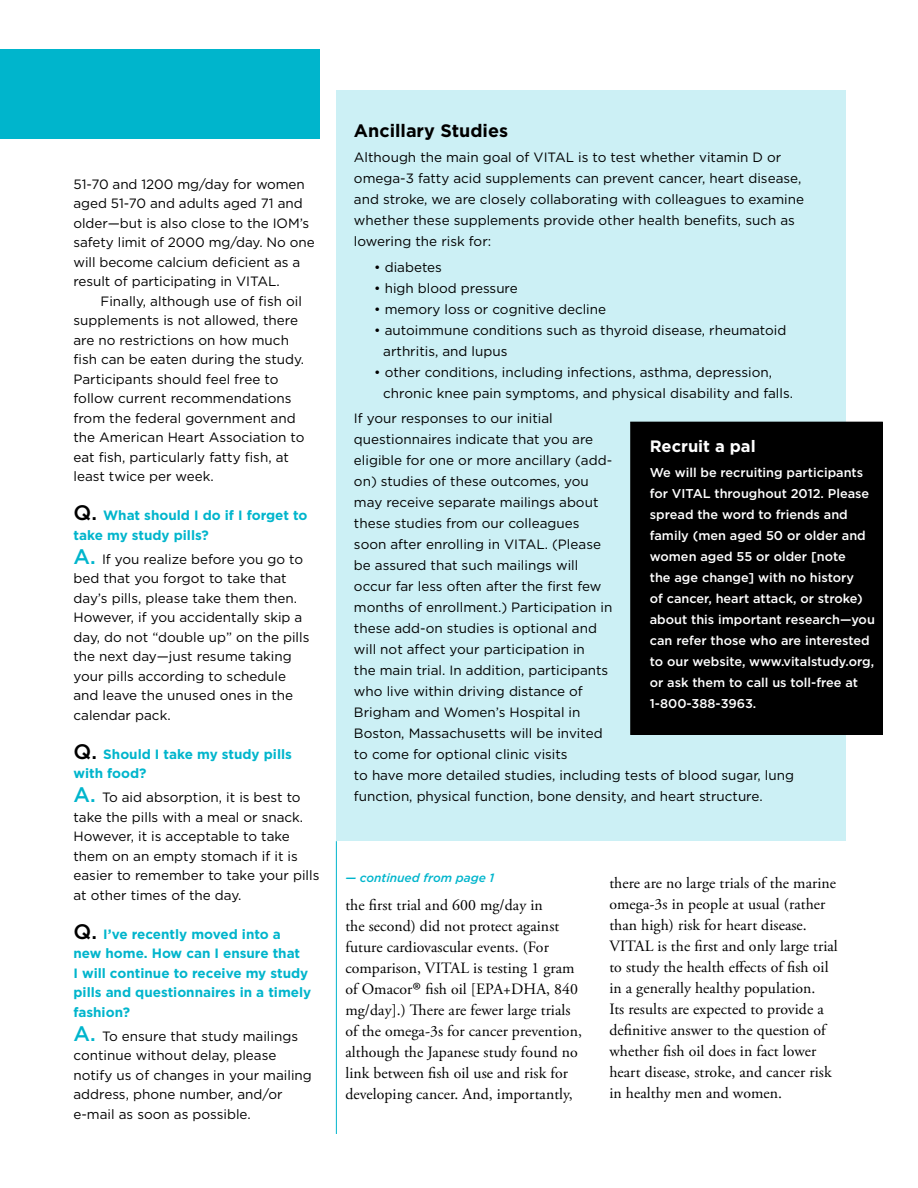
<style>
.page{position:relative;width:918px;height:1188px;background:#fff}
.page>*{position:absolute;margin:0;border:0;box-sizing:border-box;transform-origin:0 0}
.t1{font:700 18px "Gotham";color:#000}
.t2{font:700 16.5px "Gotham";color:#fff}
.t3{font:15.75px/21px "Adobe Garamond Pro";letter-spacing:.005em;color:#000}
.t4{font:13.5px/19.5px "Gotham";color:#000}
.t5{font:700 13.5px/19.5px "Gotham";color:#00b5cc}
.t6{font:500 12.75px/21px "Gotham";color:#fff}
.t7{font:italic 500 12px "Gotham";color:#00b5cc}
.s1{font-weight:500;font-size:21px;color:#000}
.s2{font-weight:500;font-size:21px;color:#00b5cc}
.s3{font-size:27px}
</style>
<div class="page">
<hr style="left:336px;top:841px;width:1px;height:293px;background:#00b5cc">
<div style="left:336px;top:90px;width:510px;height:751px;background:#ccf0f5"></div>
<div style="left:631px;top:422px;width:251px;height:312px;background:#000"></div>
<div style="left:630px;top:422px;width:253px;height:313px;border:1px solid #000"></div>
<div style="left:0;top:49px;width:320px;height:90px;background:#00b5cc"></div>
<p class="t4" style="left:74px;top:174px;width:243px">51-70 and 1200 mg/day for women aged 51-70 and adults aged 71 and older—but is also close to the IOM’s safety limit of 2000 mg/day. No one will become calcium deficient as a result of participating in VITAL.</p>
<p class="t4" style="left:74px;top:291px;width:233px;text-indent:27px">Finally, although use of fish oil supplements is not allowed, there are no restrictions on how much fish can be eaten during the study.<br>Participants should feel free to follow current recommendations from the federal government and the American Heart Association to eat fish, particularly fatty fish, at least twice per week.</p>
<p class="t5" style="left:74px;top:506px;width:236px"><span class="s1">Q.</span> What should I do if I forget to take my study pills?</p>
<p class="t4" style="left:73px;top:549px;width:237px"><span class="s2">A.</span> If you realize before you go to bed that you forgot to take that day’s pills, please take them then.<br>However, if you accidentally skip a day, do not “double up” on the pills the next day—just resume taking your pills according to schedule and leave the unused ones in the calendar pack.</p>
<p class="t5" style="left:74px;top:744px;width:220px"><span class="s1">Q.</span> Should I take my study pills with food?</p>
<p class="t4" style="left:73px;top:788px;width:247px"><span class="s2">A.</span> To aid absorption, it is best to take the pills with a meal or snack.<br>However, it is acceptable to take them on an empty stomach if it is easier to remember to take your pills at other times of the day.</p>
<p class="t5" style="left:74px;top:924px;width:239px"><span class="s1">Q.</span> I’ve recently moved into a new home. How can I ensure that<br>I will continue to receive my study pills and questionnaires in a timely fashion?</p>
<p class="t4" style="left:73px;top:1026px;width:240px"><span class="s2">A.</span> To ensure that study mailings continue without delay, please notify us of changes in your mailing address, phone number, and/or e-mail as soon as possible.</p>
<h1 class="t1" style="left:354px;top:120px;width:156px">Ancillary Studies</h1>
<p class="t4" style="left:354px;top:147px;width:452px;line-height:21px">Although the main goal of VITAL is to test whether vitamin D or omega-3 fatty acid supplements can prevent cancer, heart disease, and stroke, we are closely collaborating with colleagues to examine whether these supplements provide other health benefits, such as lowering the risk for:</p>
<p class="t4" style="left:374px;top:257px;width:69px">• diabetes</p>
<p class="t4" style="left:374px;top:278px;width:145px">• high blood pressure</p>
<p class="t4" style="left:374px;top:299px;width:233px">• memory loss or cognitive decline</p>
<p class="t4" style="left:383px;top:319px;width:405px;line-height:21px;text-indent:-9px">• autoimmune conditions such as thyroid disease, rheumatoid arthritis, and lupus</p>
<p class="t4" style="left:383px;top:361px;width:411px;line-height:21px;text-indent:-9px">• other conditions, including infections, asthma, depression, chronic knee pain symptoms, and physical disability and falls.</p>
<p class="t4" style="left:354px;top:408px;width:442px;line-height:21px">If your responses to our initial<br>questionnaires indicate that you are<br>eligible for one or more ancillary (add-<br>on) studies of these outcomes, you<br>may receive separate mailings about<br>these studies from our colleagues<br>soon after enrolling in VITAL. (Please<br>be assured that such mailings will<br>occur far less often after the first few<br>months of enrollment.) Participation in<br>these add-on studies is optional and<br>will not affect your participation in<br>the main trial. In addition, participants<br>who live within driving distance of<br>Brigham and Women’s Hospital in<br>Boston, Massachusetts will be invited<br>to come for optional clinic visits<br>to have more detailed studies, including tests of blood sugar, lung function, physical function, bone density, and heart structure.</p>
<p class="t2" style="left:650px;top:436px;width:107px">Recruit a pal</p>
<p class="t6" style="left:650px;top:462px;width:227px">We will be recruiting participants for VITAL throughout 2012. Please spread the word to friends and family (men aged 50 or older and women aged 55 or older [note<br>the age change] with no history<br>of cancer, heart attack, or stroke) about this important research—you can refer those who are interested to our website, www.vitalstudy.org, or ask them to call us toll-free at<br>1-800-388-3963.</p>
<p class="t7" style="left:345px;top:870px;width:151px">— continued from page 1</p>
<p class="t3" style="left:345px;top:895px;width:238px">the first trial and 600 mg/day in<br>the second) did not protect against future cardiovascular events. (For comparison, VITAL is testing 1 gram of Omacor<span class="s3">®</span> fish oil [EPA+DHA, 840 mg/day].) There are fewer large trials of the omega-3s for cancer prevention, although the Japanese study found no link between fish oil use and risk for developing cancer. And, importantly,</p>
<p class="t3" style="left:609px;top:873px;width:230px">there are no large trials of the marine omega-3s in people at usual (rather than high) risk for heart disease.<br>VITAL is the first and only large trial to study the health effects of fish oil in a generally healthy population.<br>Its results are expected to provide a definitive answer to the question of whether fish oil does in fact lower heart disease, stroke, and cancer risk in healthy men and women.</p>
</div>
